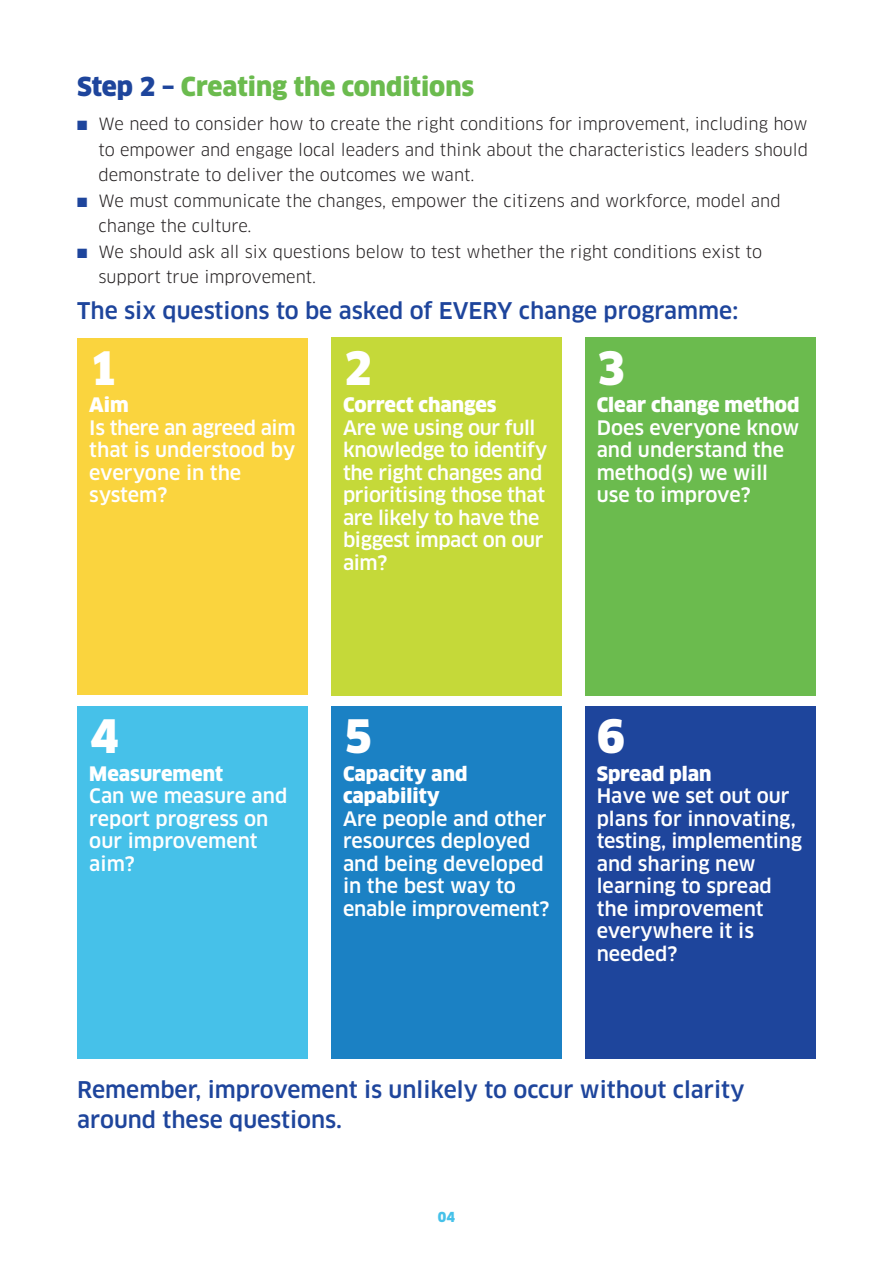
<style>
.page{position:relative;width:893px;height:1263px;background:#fff}
.page>*{position:absolute;margin:0;border:0;box-sizing:border-box;transform-origin:0 0}
.t1{font:900 45px "Clan";color:#fff}
.t2{font:900 25.5px "Clan";color:#6bbb4e}
.t3{font:500 22.5px/30px "Clan";color:#1e459c}
.t4{font:500 19.5px/22.5px "Clan";letter-spacing:-.01em;color:#fff}
.t5{font:900 19.5px/22.5px "Clan";color:#fff}
.t6{font:16.5px/25.5px "Clan";color:#231f20}
.t7{font:900 13.5px "Clan";color:#46c1e9}
.s1{color:#1e459c}
</style>
<div class="page">
<div style="left:77px;top:338px;width:231px;height:356px;background:#fad43e"></div>
<div style="left:77px;top:706px;width:231px;height:353px;background:#46c1e9"></div>
<div style="left:331px;top:338px;width:231px;height:358px;background:#c5d939"></div>
<div style="left:331px;top:706px;width:231px;height:353px;background:#1b81c4"></div>
<div style="left:585px;top:338px;width:231px;height:358px;background:#6bbb4e"></div>
<div style="left:585px;top:706px;width:231px;height:353px;background:#1e459c"></div>
<h2 class="t2" style="left:77px;top:77px;width:398px"><span class="s1">Step 2 –</span> Creating the conditions</h2>
<p class="t6" style="left:99px;top:112px;width:711px;text-align:justify;text-indent:-21px"><span class="s1">■</span> We need to consider how to create the right conditions for improvement, including how to empower and engage local leaders and think about the characteristics leaders should demonstrate to deliver the outcomes we want.</p>
<p class="t6" style="left:99px;top:189px;width:684px;text-indent:-21px"><span class="s1">■</span> We must communicate the changes, empower the citizens and workforce, model and change the culture.</p>
<p class="t6" style="left:99px;top:240px;width:665px;text-indent:-21px"><span class="s1">■</span> We should ask all six questions below to test whether the right conditions exist to support true improvement.</p>
<p class="t3" style="left:77px;top:297px;width:662px">The six questions to be asked of EVERY change programme:</p>
<h1 class="t1" style="left:89px;top:350px;width:30px">1</h1>
<p class="t5" style="left:89px;top:395px;width:41px">Aim</p>
<p class="t4" style="left:89px;top:417px;width:208px">Is there an agreed aim that is understood by everyone in the system?</p>
<h1 class="t1" style="left:344px;top:350px;width:30px">2</h1>
<h1 class="t1" style="left:597px;top:350px;width:30px">3</h1>
<p class="t5" style="left:343px;top:395px;width:155px">Correct changes</p>
<p class="t4" style="left:343px;top:417px;width:206px">Are we using our full knowledge to identify the right changes and prioritising those that are likely to have the biggest impact on our aim?</p>
<p class="t5" style="left:597px;top:395px;width:204px">Clear change method</p>
<p class="t4" style="left:597px;top:417px;width:204px">Does everyone know and understand the method(s) we will use to improve?</p>
<h1 class="t1" style="left:90px;top:718px;width:30px">4</h1>
<h1 class="t1" style="left:344px;top:718px;width:30px">5</h1>
<h1 class="t1" style="left:597px;top:718px;width:30px">6</h1>
<p class="t5" style="left:89px;top:763px;width:135px">Measurement</p>
<p class="t4" style="left:89px;top:786px;width:200px">Can we measure and report progress on our improvement aim?</p>
<p class="t5" style="left:343px;top:763px;width:126px">Capacity and capability</p>
<p class="t4" style="left:343px;top:808px;width:208px">Are people and other resources deployed and being developed in the best way to enable improvement?</p>
<p class="t5" style="left:597px;top:763px;width:116px">Spread plan</p>
<p class="t4" style="left:597px;top:786px;width:207px">Have we set out our plans for innovating, testing, implementing and sharing new learning to spread the improvement everywhere it is needed?</p>
<p class="t3" style="left:77px;top:1075px;width:669px">Remember, improvement is unlikely to occur without clarity around these questions.</p>
<p class="t7" style="left:438px;top:1212px;width:19px">04</p>
</div>
